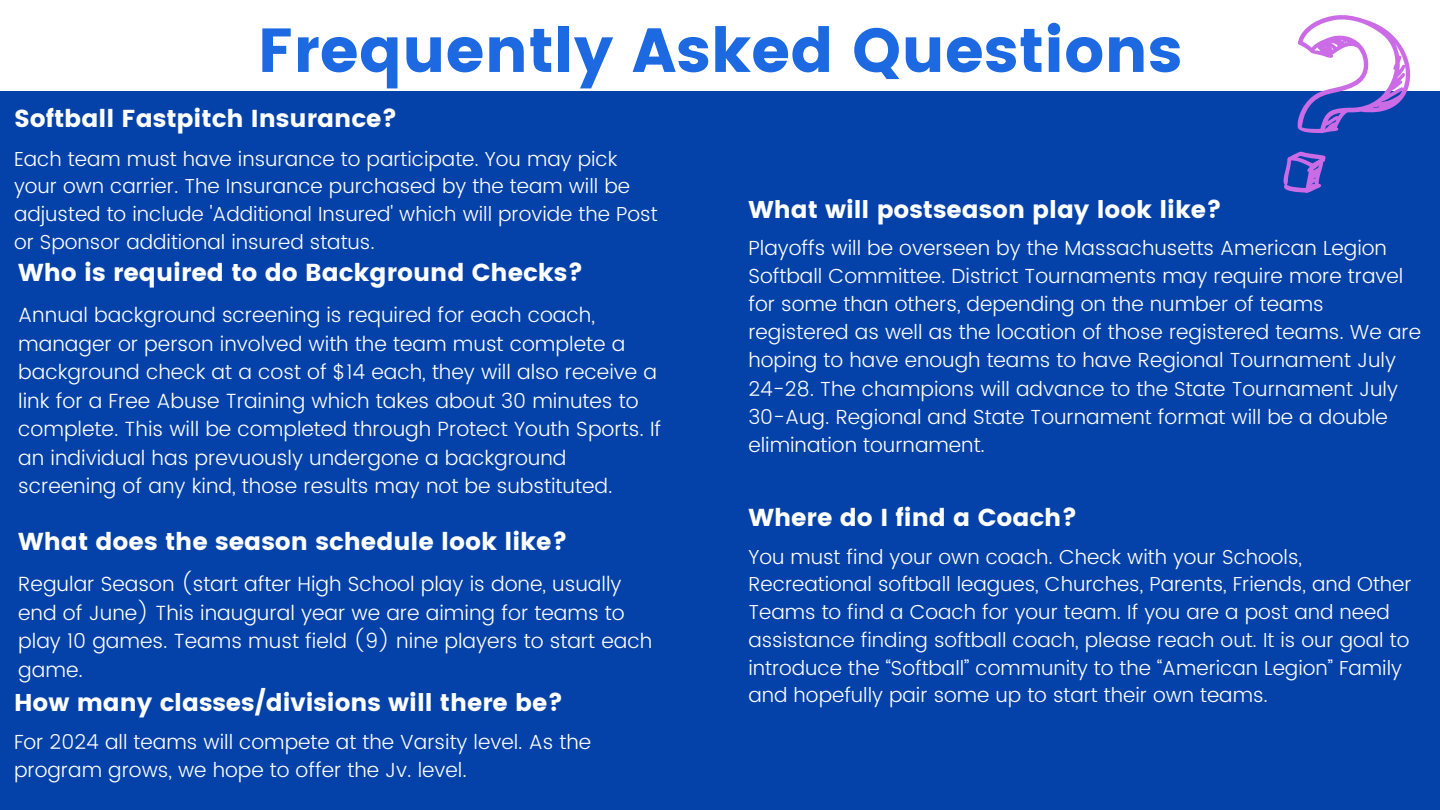
<style>
.page{position:relative;width:1440px;height:810px;background:#0442a9}
.page>*{position:absolute;margin:0;border:0;box-sizing:border-box;transform-origin:0 0}
.t1{font:62px "Poppins";color:#1c69e2}
.t2{font:24.5px "Poppins";color:#fff}
.t3{font:24.3px "Poppins";color:#fff}
.t4{font:300 20.6px/28.5px "Poppins";color:#fff}
.t5{font:300 20.4px/28.1px "Poppins";color:#fff}
.t6{font:300 20.3px/27.7px "Poppins";color:#fff}
</style>
<div class="page">
<div style="left:0;top:0;width:1440px;height:91px;background:#fff"></div>
<svg style="left:1283px;top:15px;width:128px;height:178px"></svg>
<h1 class="t1" style="left:258px;top:14px;width:926px">Frequently Asked Questions</h1>
<p class="t2" style="left:14px;top:105px;width:385px">Softball Fastpitch Insurance?</p>
<p class="t6" style="left:14px;top:145px;width:645px">Each team must have insurance to participate. You may pick your own carrier. The Insurance purchased by the team will be adjusted to include 'Additional Insured' which will provide the Post or Sponsor additional insured status.</p>
<p class="t2" style="left:18px;top:258px;width:567px">Who is required to do Background Checks?</p>
<p class="t4" style="left:18px;top:301px;width:645px">Annual background screening is required for each coach, manager or person involved with the team must complete a background check at a cost of $14 each, they will also receive a link for a Free Abuse Training which takes about 30 minutes to complete. This will be completed through Protect Youth Sports. If an individual has prevuously undergone a background screening of any kind, those results may not be substituted.</p>
<p class="t2" style="left:18px;top:527px;width:551px">What does the season schedule look like?</p>
<p class="t4" style="left:18px;top:570px;width:636px">Regular Season (start after High School play is done, usually end of June) This inaugural year we are aiming for teams to play 10 games. Teams must field (9) nine players to start each game.</p>
<p class="t3" style="left:14px;top:689px;width:551px">How many classes/divisions will there be?</p>
<p class="t5" style="left:14px;top:728px;width:579px">For 2024 all teams will compete at the Varsity level. As the program grows, we hope to offer the Jv. level.</p>
<p class="t3" style="left:748px;top:195px;width:475px">What will postseason play look like?</p>
<p class="t5" style="left:748px;top:234px;width:674px">Playoffs will be overseen by the Massachusetts American Legion Softball Committee. District Tournaments may require more travel for some than others, depending on the number of teams registered as well as the location of those registered teams. We are hoping to have enough teams to have Regional Tournament July 24-28. The champions will advance to the State Tournament July 30-Aug. Regional and State Tournament format will be a double elimination tournament.</p>
<p class="t2" style="left:748px;top:503px;width:331px">Where do I find a Coach?</p>
<p class="t6" style="left:748px;top:543px;width:665px">You must find your own coach. Check with your Schools, Recreational softball leagues, Churches, Parents, Friends, and Other Teams to find a Coach for your team. If you are a post and need assistance finding softball coach, please reach out. It is our goal to introduce the “Softball” community to the “American Legion” Family and hopefully pair some up to start their own teams.</p>
</div>
